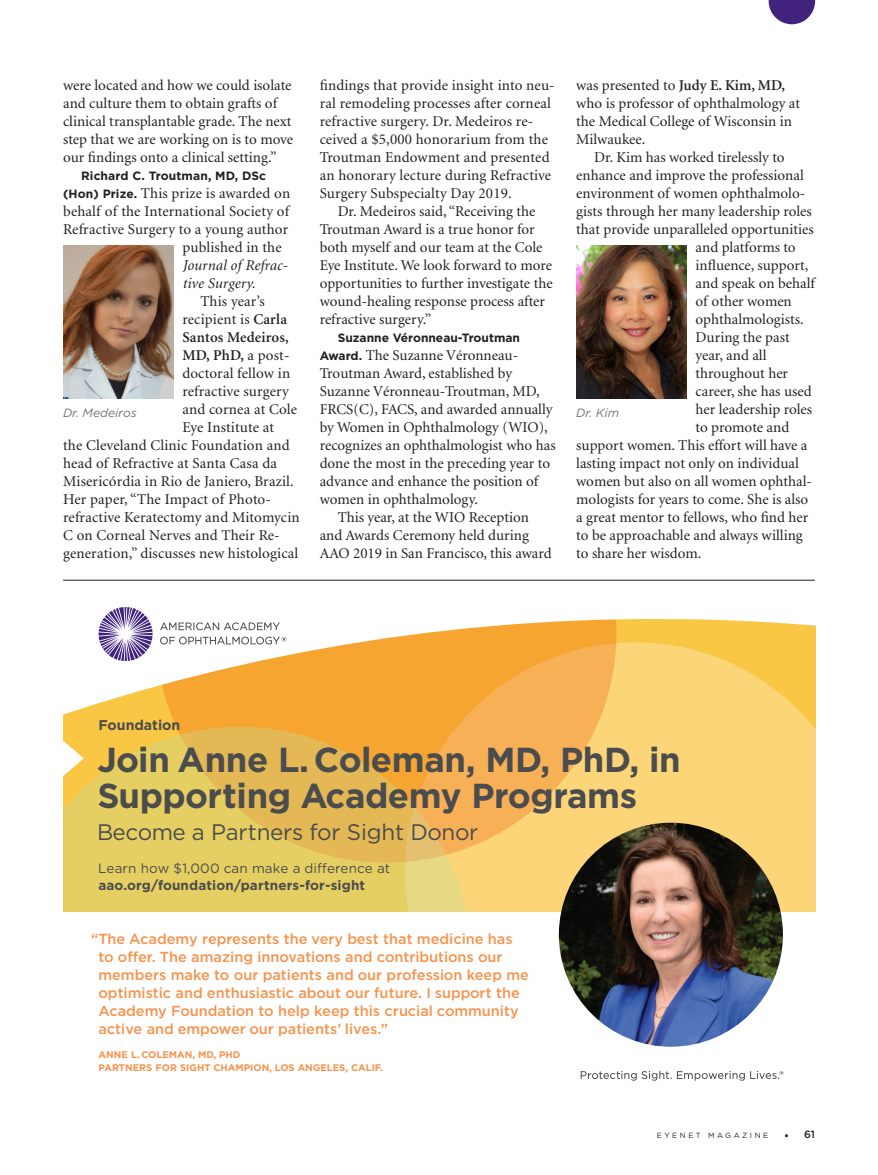
<style>
.page{position:relative;width:878px;height:1175px;background:#fff}
.page>*{position:absolute;margin:0;border:0;box-sizing:border-box;transform-origin:0 0}
.t1{font:700 34.65px/35.8px "Gotham";letter-spacing:-.01em;color:#4b4c4d}
.t2{font:22.5px "Gotham";letter-spacing:-.01em;color:#4b4c4d}
.BODY_text{font:15px/18px "Minion";color:#231f20}
.BODY_text-2{font:italic 15px "Minion";letter-spacing:.01em;color:#231f20}
.BODY_text-3{font:600 15px "Minion";letter-spacing:.01em;color:#231f20}
.t3{font:500 14.55px/18.1px "Gotham";color:#f6934d}
.t4{font:700 14.1px "Gotham";color:#4b4c4d}
.t5{font:700 13.5px/17.1px "Gotham";letter-spacing:.01em;color:#4b4c4d}
.BODY_text-4{font:700 12px "Gotham";color:#231f20}
.t6{font:italic 12px "Gotham";color:#717275}
.t7{font:500 10.5px "Gotham";color:#231f20}
.t8{font:700 9.6px/12.9px "Gotham";color:#f6934d}
.t9{font:7.5px "Gotham";letter-spacing:.34em;color:#231f20}
.s1{font-family:"Gotham";font-weight:700;font-size:12px}
.s2{font-weight:600}
.s3{font-weight:400}
.s4{font-weight:300;font-size:12px}
</style>
<div class="page">
<svg style="left:768px;top:0;width:47px;height:24px"></svg>
<img style="left:63px;top:246px;width:110px;height:153px">
<img style="left:576px;top:246px;width:110px;height:153px">
<hr style="left:63px;top:580px;width:751px;height:1px;background:#231f20">
<div style="left:470px;top:722px;width:345px;height:190px;background:#fcd579"></div>
<svg style="left:156px;top:722px;width:460px;height:140px;background:#f9c064"></svg>
<svg style="left:63px;top:726px;width:407px;height:186px;background:#e8c35a"></svg>
<svg style="left:63px;top:619px;width:752px;height:103px"></svg>
<svg style="left:63px;top:740px;width:21px;height:36px"></svg>
<img style="left:559px;top:822px;width:223px;height:224px;border-radius:112px">
<svg style="left:99px;top:607px;width:54px;height:54px"></svg>
<svg style="left:160px;top:622px;width:126px;height:22px"></svg>
<svg style="left:580px;top:1070px;width:203px;height:10px"></svg>
<p class="BODY_text" style="left:63px;top:77px;width:231px">were located and how we could isolate and culture them to obtain grafts of clinical transplantable grade. The next step that we are working on is to move our findings onto a clinical setting.”</p>
<p class="BODY_text-4" style="left:81px;top:168px;width:186px">Richard C. Troutman, MD, DSc</p>
<p class="BODY_text" style="left:63px;top:185px;width:228px"><span class="s1">(Hon) Prize.</span> This prize is awarded on</p>
<p class="BODY_text" style="left:63px;top:203px;width:227px">behalf of the International Society of</p>
<p class="BODY_text" style="left:63px;top:221px;width:226px">Refractive Surgery to a young author</p>
<p class="BODY_text" style="left:182px;top:239px;width:101px">published in the</p>
<p class="BODY_text-2" style="left:182px;top:258px;width:107px">Journal of Refrac-</p>
<p class="BODY_text-2" style="left:182px;top:276px;width:75px">tive Surgery.</p>
<p class="BODY_text" style="left:200px;top:293px;width:66px">This year’s</p>
<p class="BODY_text" style="left:182px;top:311px;width:106px">recipient is <span class="s2">Carla</span></p>
<p class="BODY_text-3" style="left:182px;top:330px;width:108px">Santos Medeiros,</p>
<p class="BODY_text-3" style="left:182px;top:348px;width:109px">MD, PhD, <span class="s3">a post-</span></p>
<p class="BODY_text" style="left:182px;top:365px;width:109px">doctoral fellow in</p>
<p class="BODY_text" style="left:182px;top:383px;width:108px">refractive surgery</p>
<p class="BODY_text" style="left:182px;top:401px;width:116px">and cornea at Cole</p>
<p class="BODY_text" style="left:182px;top:419px;width:93px">Eye Institute at</p>
<p class="BODY_text" style="left:63px;top:437px;width:228px">the Cleveland Clinic Foundation and</p>
<p class="BODY_text" style="left:63px;top:455px;width:215px">head of Refractive at Santa Casa da</p>
<p class="BODY_text" style="left:63px;top:473px;width:232px">Misericórdia in Rio de Janiero, Brazil.</p>
<p class="BODY_text" style="left:63px;top:491px;width:209px">Her paper, “The Impact of Photo-</p>
<p class="BODY_text" style="left:63px;top:509px;width:238px">refractive Keratectomy and Mitomycin</p>
<p class="BODY_text" style="left:63px;top:527px;width:218px">C on Corneal Nerves and Their Re-</p>
<p class="BODY_text" style="left:63px;top:545px;width:237px">generation,” discusses new histological</p>
<p class="BODY_text" style="left:320px;top:77px;width:236px">findings that provide insight into neu&shy;ral remodeling processes after corneal refractive surgery. Dr. Medeiros re&shy;ceived a $5,000 honorarium from the Troutman Endowment and presented an honorary lecture during Refractive Surgery Subspecialty Day 2019.</p>
<p class="BODY_text" style="left:320px;top:203px;width:234px;text-indent:18px">Dr. Medeiros said, “Receiving the Troutman Award is a true honor for both myself and our team at the Cole Eye Institute. We look forward to more opportunities to further investigate the wound-healing response process after refractive surgery.”</p>
<p class="BODY_text-4" style="left:338px;top:330px;width:184px">Suzanne Véronneau-Troutman</p>
<p class="BODY_text" style="left:320px;top:347px;width:237px"><span class="s1">Award.</span> The Suzanne Véronneau-Troutman Award, established by Suzanne Véronneau-Troutman, MD, FRCS(C), FACS, and awarded annually by Women in Ophthalmology (WIO), recognizes an ophthalmologist who has done the most in the preceding year to advance and enhance the position of women in ophthalmology.</p>
<p class="BODY_text" style="left:320px;top:509px;width:233px;text-indent:18px">This year, at the WIO Reception and Awards Ceremony held during<br>AAO 2019 in San Francisco, this award</p>
<p class="BODY_text" style="left:576px;top:77px;width:225px">was presented to <span class="s2">Judy E. Kim, MD, </span>who is professor of ophthalmology at the Medical College of Wisconsin in<br>Milwaukee.</p>
<p class="BODY_text" style="left:594px;top:149px;width:192px">Dr. Kim has worked tirelessly to</p>
<p class="BODY_text" style="left:576px;top:167px;width:229px">enhance and improve the professional</p>
<p class="BODY_text" style="left:576px;top:185px;width:230px">environment of women ophthalmolo-</p>
<p class="BODY_text" style="left:576px;top:203px;width:237px">gists through her many leadership roles</p>
<p class="BODY_text" style="left:576px;top:221px;width:239px">that provide unparalleled opportunities</p>
<p class="BODY_text" style="left:695px;top:239px;width:102px">and platforms to</p>
<p class="BODY_text" style="left:695px;top:257px;width:114px">influence, support,</p>
<p class="BODY_text" style="left:695px;top:275px;width:121px">and speak on behalf</p>
<p class="BODY_text" style="left:695px;top:293px;width:98px">of other women</p>
<p class="BODY_text" style="left:695px;top:311px;width:110px">ophthalmologists.</p>
<p class="BODY_text" style="left:695px;top:329px;width:96px">During the past</p>
<p class="BODY_text" style="left:695px;top:347px;width:72px">year, and all</p>
<p class="BODY_text" style="left:695px;top:365px;width:94px">throughout her</p>
<p class="BODY_text" style="left:695px;top:383px;width:118px">career, she has used</p>
<p class="BODY_text" style="left:695px;top:401px;width:118px">her leadership roles</p>
<p class="BODY_text" style="left:695px;top:419px;width:95px">to promote and</p>
<p class="BODY_text" style="left:576px;top:437px;width:233px">support women. This effort will have a</p>
<p class="BODY_text" style="left:576px;top:455px;width:224px">lasting impact not only on individual</p>
<p class="BODY_text" style="left:576px;top:473px;width:237px">women but also on all women ophthal-</p>
<p class="BODY_text" style="left:576px;top:491px;width:233px">mologists for years to come. She is also</p>
<p class="BODY_text" style="left:576px;top:509px;width:233px">a great mentor to fellows, who find her</p>
<p class="BODY_text" style="left:576px;top:527px;width:228px">to be approachable and always willing</p>
<p class="BODY_text" style="left:576px;top:545px;width:127px">to share her wisdom.</p>
<p class="t6" style="left:63px;top:405px;width:75px">Dr. Medeiros</p>
<p class="t6" style="left:576px;top:405px;width:44px">Dr. Kim</p>
<p class="t4" style="left:99px;top:715px;width:83px">Foundation</p>
<p class="t1" style="left:97px;top:741px;width:584px">Join Anne L. Coleman, MD, PhD, in<br>Supporting Academy Programs</p>
<p class="t2" style="left:97px;top:817px;width:383px">Become a Partners for Sight Donor</p>
<p class="t5" style="left:98px;top:859px;width:293px"><span class="s3">Learn how $1,000 can make a difference at </span>aao.org/foundation/partners-for-sight</p>
<p class="t3" style="left:98px;top:929px;width:432px;text-indent:-7px">“The Academy represents the very best that medicine has to offer. The amazing innovations and contributions our members make to our patients and our profession keep me optimistic and enthusiastic about our future. I support the Academy Foundation to help keep this crucial community active and empower our patients’ lives.”</p>
<p class="t8" style="left:99px;top:1048px;width:286px">ANNE L. COLEMAN, MD, PHD<br>PARTNERS FOR SIGHT CHAMPION, LOS ANGELES, CALIF.</p>
<p class="t9" style="left:656px;top:1130px;width:113px">EYENET MAGAZINE</p>
<p class="t7" style="left:784px;top:1127px;width:32px"><span class="s4">•</span> 61</p>
</div>
